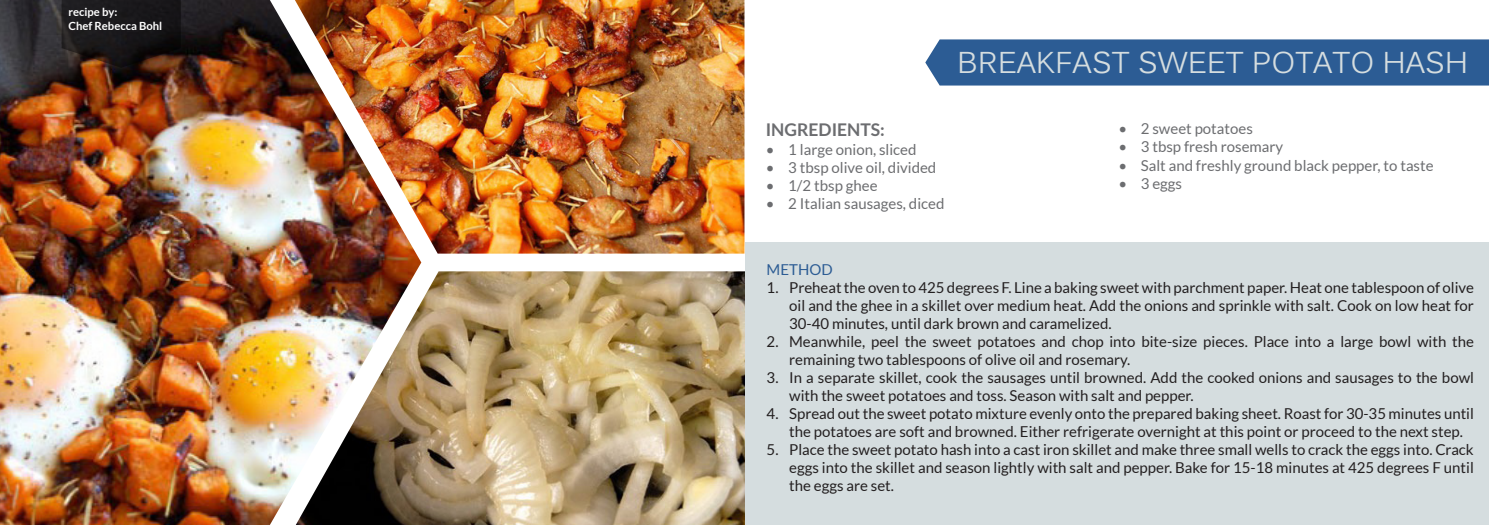
<style>
.page{position:relative;width:1489px;height:525px;background:#fff}
.page>*{position:absolute;margin:0;border:0;box-sizing:border-box;transform-origin:0 0}
.t1{font:30px "Kalinga";color:#d5dddf}
.Heading_2{font:700 17.5px "Lato";color:#6c6d70}
.t2{font:15px/18px "Lato";color:#231f20}
.t3{font:15px "Lato";color:#6c6d70}
.Body{font:15px "Lato";color:#2c5c94}
.Captions{font:700 11.25px "Lato";color:#fff}
</style>
<div class="page">
<img style="left:0;top:0;width:421px;height:524px">
<img style="left:295px;top:0;width:449px;height:253px">
<img style="left:296px;top:271px;width:449px;height:253px">
<svg style="left:62px;top:0;width:119px;height:68px;background:#211a19"></svg>
<div style="left:745px;top:242px;width:743px;height:282px;background:#d5dddf"></div>
<div style="left:925px;top:39px;width:563px;height:46px;background:#2c5c94"></div>
<p class="Captions" style="left:69px;top:6px;width:50px">recipe by:</p>
<p class="Captions" style="left:69px;top:19px;width:95px">Chef Rebecca Bohl</p>
<p class="t1" style="left:957px;top:43px;width:512px">BREAKFAST SWEET POTATO HASH</p>
<p class="Heading_2" style="left:765px;top:120px;width:121px">INGREDIENTS:</p>
<p class="t3" style="left:765px;top:141px;width:152px">• 1 large onion, sliced</p>
<p class="t3" style="left:765px;top:159px;width:172px">• 3 tbsp olive oil, divided</p>
<p class="t3" style="left:765px;top:177px;width:113px">• 1/2 tbsp ghee</p>
<p class="t3" style="left:765px;top:195px;width:180px">• 2 Italian sausages, diced</p>
<p class="t3" style="left:1118px;top:121px;width:136px">• 2 sweet potatoes</p>
<p class="t3" style="left:1118px;top:139px;width:166px">• 3 tbsp fresh rosemary</p>
<p class="t3" style="left:1118px;top:157px;width:317px">• Salt and freshly ground black pepper, to taste</p>
<p class="t3" style="left:1118px;top:175px;width:65px">• 3 eggs</p>
<p class="Body" style="left:766px;top:260px;width:67px">METHOD</p>
<p class="t2" style="left:789px;top:278px;width:686px;text-align:justify;text-indent:-22px">1. Preheat the oven to 425 degrees F. Line a baking sweet with parchment paper. Heat one tablespoon of olive oil and the ghee in a skillet over medium heat. Add the onions and sprinkle with salt. Cook on low heat for 30-40 minutes, until dark brown and caramelized.</p>
<p class="t2" style="left:789px;top:332px;width:686px;text-indent:-22px">2. Meanwhile, peel the sweet potatoes and chop into bite-size pieces. Place into a large bowl with the remaining two tablespoons of olive oil and rosemary.</p>
<p class="t2" style="left:789px;top:368px;width:686px;text-indent:-22px">3. In a separate skillet, cook the sausages until browned. Add the cooked onions and sausages to the bowl with the sweet potatoes and toss. Season with salt and pepper.</p>
<p class="t2" style="left:789px;top:404px;width:686px;text-indent:-22px">4. Spread out the sweet potato mixture evenly onto the prepared baking sheet. Roast for 30-35 minutes until the potatoes are soft and browned. Either refrigerate overnight at this point or proceed to the next step.</p>
<p class="t2" style="left:789px;top:440px;width:686px;text-align:justify;text-indent:-22px">5. Place the sweet potato hash into a cast iron skillet and make three small wells to crack the eggs into. Crack eggs into the skillet and season lightly with salt and pepper. Bake for 15-18 minutes at 425 degrees F until the eggs are set.</p>
</div>
